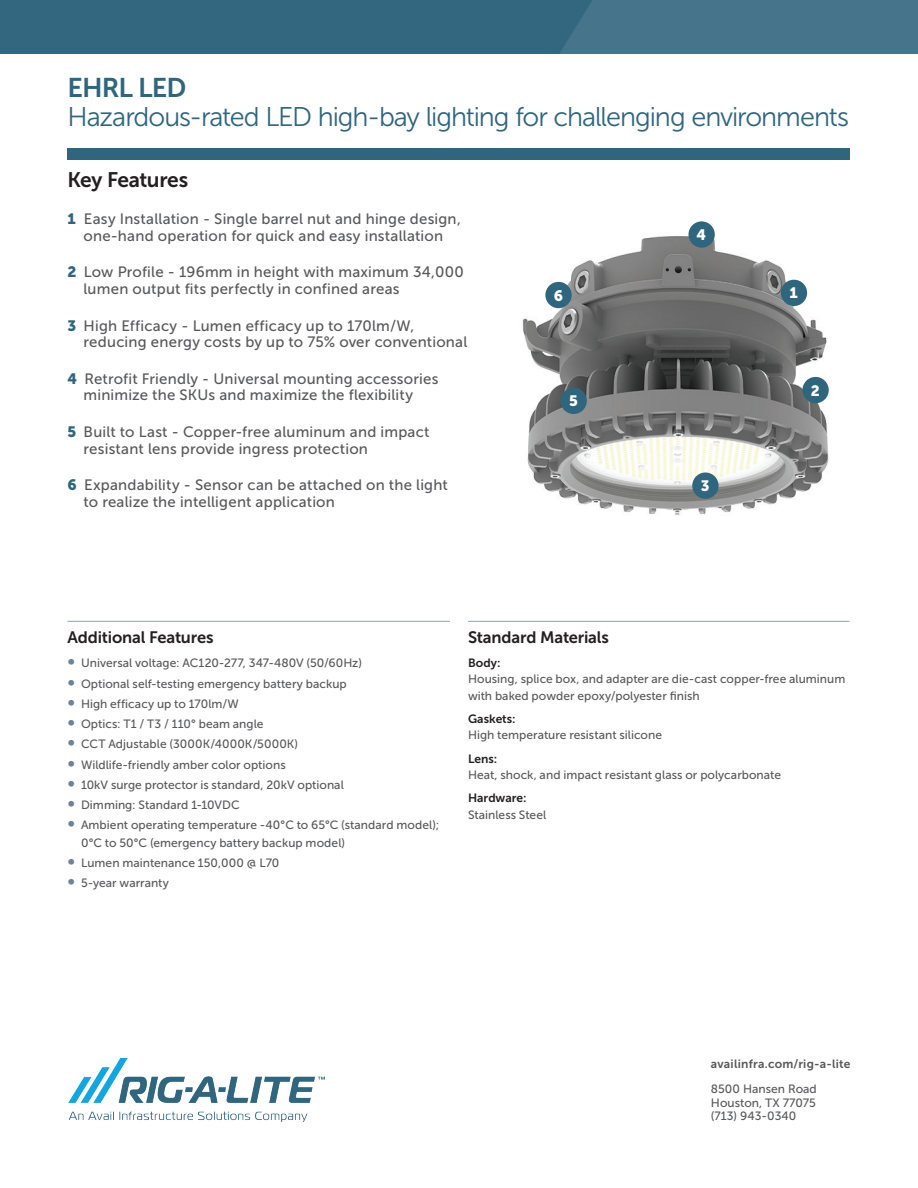
<style>
.page{position:relative;width:918px;height:1188px;background:#fff}
.page>*{position:absolute;margin:0;border:0;box-sizing:border-box;transform-origin:0 0}
.t1{font:27px "Museo Sans 300";letter-spacing:-.04em;color:#30657e}
.t2{font:27px "Museo Sans 700";letter-spacing:-.035em;color:#30657e}
.t3{font:21px "Museo Sans 700";letter-spacing:-.025em;color:#231f20}
.t4{font:16.5px "Museo Sans 700";letter-spacing:-.01em;color:#231f20}
.t5{font:15px/16.5px "Museo Sans 500";letter-spacing:.015em;color:#57585a}
.t6{font:15px "Museo Sans 900";color:#fff}
.t7{font:12px/20.2px "Museo Sans 500";letter-spacing:.005em;color:#57585a}
.t8{font:12px "Museo Sans 700";letter-spacing:.005em;color:#231f20}
.t9{font:12px "Museo Sans 700";letter-spacing:.02em;color:#57585a}
.s1{font-family:"Museo Sans 900";color:#30657e}
.s2{font-family:"Museo Sans 700";font-size:15px;color:#6c849a}
</style>
<div class="page">
<hr style="left:68px;top:621px;width:400px;height:1px;background:#90a0b1">
<div style="left:68px;top:148px;width:782px;height:12px;background:#30657e"></div>
<img style="left:68px;top:1059px;width:257px;height:62px">
<img style="left:522px;top:221px;width:307px;height:295px">
<div style="left:781px;top:280px;width:26px;height:26px;background:#30657e;border-radius:50%"></div>
<div style="left:802px;top:377px;width:27px;height:26px;background:#30657e;border-radius:50%"></div>
<div style="left:692px;top:473px;width:27px;height:26px;background:#30657e;border-radius:50%"></div>
<div style="left:561px;top:388px;width:26px;height:26px;background:#30657e;border-radius:50%"></div>
<div style="left:688px;top:221px;width:27px;height:27px;background:#30657e;border-radius:50%"></div>
<hr style="left:468px;top:621px;width:381px;height:1px;background:#90a0b1">
<div style="left:545px;top:282px;width:27px;height:26px;background:#30657e;border-radius:50%"></div>
<div style="left:0;top:0;width:918px;height:54px;background:#45748b"></div>
<div style="left:0;top:0;width:592px;height:54px;background:#33677f"></div>
<div style="left:450px;top:613px;width:18px;height:34px;background:#fff"></div>
<h1 class="t2" style="left:68px;top:73px;width:120px">EHRL LED</h1>
<h1 class="t1" style="left:68px;top:102px;width:783px">Hazardous-rated LED high-bay lighting for challenging environments</h1>
<h2 class="t3" style="left:68px;top:168px;width:122px">Key Features</h2>
<p class="t5" style="left:68px;top:211px;width:395px;text-align:center"><span class="s1">1</span> Easy Installation - Single barrel nut and hinge design, one-hand operation for quick and easy installation</p>
<p class="t5" style="left:84px;top:264px;width:382px;text-indent:-16px"><span class="s1">2</span> Low Profile - 196mm in height with maximum 34,000 lumen output fits perfectly in confined areas</p>
<p class="t5" style="left:84px;top:317px;width:385px;text-indent:-16px"><span class="s1">3</span> High Efficacy - Lumen efficacy up to 170lm/W, reducing energy costs by up to 75% over conventional</p>
<p class="t5" style="left:84px;top:370px;width:356px;text-indent:-16px"><span class="s1">4</span> Retrofit Friendly - Universal mounting accessories minimize the SKUs and maximize the flexibility</p>
<p class="t5" style="left:84px;top:424px;width:348px;text-indent:-16px"><span class="s1">5</span> Built to Last - Copper-free aluminum and impact resistant lens provide ingress protection</p>
<p class="t5" style="left:84px;top:477px;width:366px;text-indent:-16px"><span class="s1">6</span> Expandability - Sensor can be attached on the light to realize the intelligent application</p>
<p class="t6" style="left:554px;top:287px;width:11px">6</p>
<p class="t6" style="left:569px;top:393px;width:10px">5</p>
<p class="t6" style="left:697px;top:226px;width:11px">4</p>
<p class="t6" style="left:701px;top:478px;width:10px">3</p>
<p class="t6" style="left:790px;top:285px;width:10px">1</p>
<p class="t6" style="left:811px;top:382px;width:11px">2</p>
<h3 class="t4" style="left:68px;top:628px;width:148px">Additional Features</h3>
<p class="t7" style="left:68px;top:653px;width:373px"><span class="s2">∞</span> Universal voltage: AC120-277, 347-480V (50/60Hz)<br><span class="s2">∞</span> Optional self-testing emergency battery backup<br><span class="s2">∞</span> High efficacy up to 170lm/W<br><span class="s2">∞</span> Optics: T1 / T3 / 110° beam angle<br><span class="s2">∞</span> CCT Adjustable (3000K/4000K/5000K)<br><span class="s2">∞</span> Wildlife-friendly amber color options<br><span class="s2">∞</span> 10kV surge protector is standard, 20kV optional<br><span class="s2">∞</span> Dimming: Standard 1-10VDC<br><span class="s2">∞</span> Ambient operating temperature -40°C to 65°C (standard model);</p>
<p class="t7" style="left:68px;top:832px;width:279px;text-indent:14px">0°C to 50°C (emergency battery backup model) <span class="s2">∞</span> Lumen maintenance 150,000 @ L70<br><span class="s2">∞</span> 5-year warranty</p>
<h3 class="t4" style="left:468px;top:628px;width:143px">Standard Materials</h3>
<p class="t8" style="left:468px;top:656px;width:34px">Body:</p>
<p class="t7" style="left:468px;top:671px;width:379px;line-height:16.5px">Housing, splice box, and adapter are die-cast copper-free aluminum with baked powder epoxy/polyester finish</p>
<p class="t8" style="left:468px;top:712px;width:49px">Gaskets:</p>
<p class="t7" style="left:468px;top:725px;width:196px">High temperature resistant silicone</p>
<p class="t8" style="left:468px;top:752px;width:31px">Lens:</p>
<p class="t7" style="left:468px;top:765px;width:315px">Heat, shock, and impact resistant glass or polycarbonate</p>
<p class="t8" style="left:468px;top:791px;width:60px">Hardware:</p>
<p class="t7" style="left:468px;top:805px;width:80px">Stainless Steel</p>
<p class="t9" style="left:711px;top:1057px;width:141px">availinfra.com/rig-a-lite</p>
<p class="t7" style="left:711px;top:1083px;width:107px;line-height:13.5px;text-align:justify">8500 Hansen Road Houston, TX 77075 (713) 943-0340</p>
</div>
